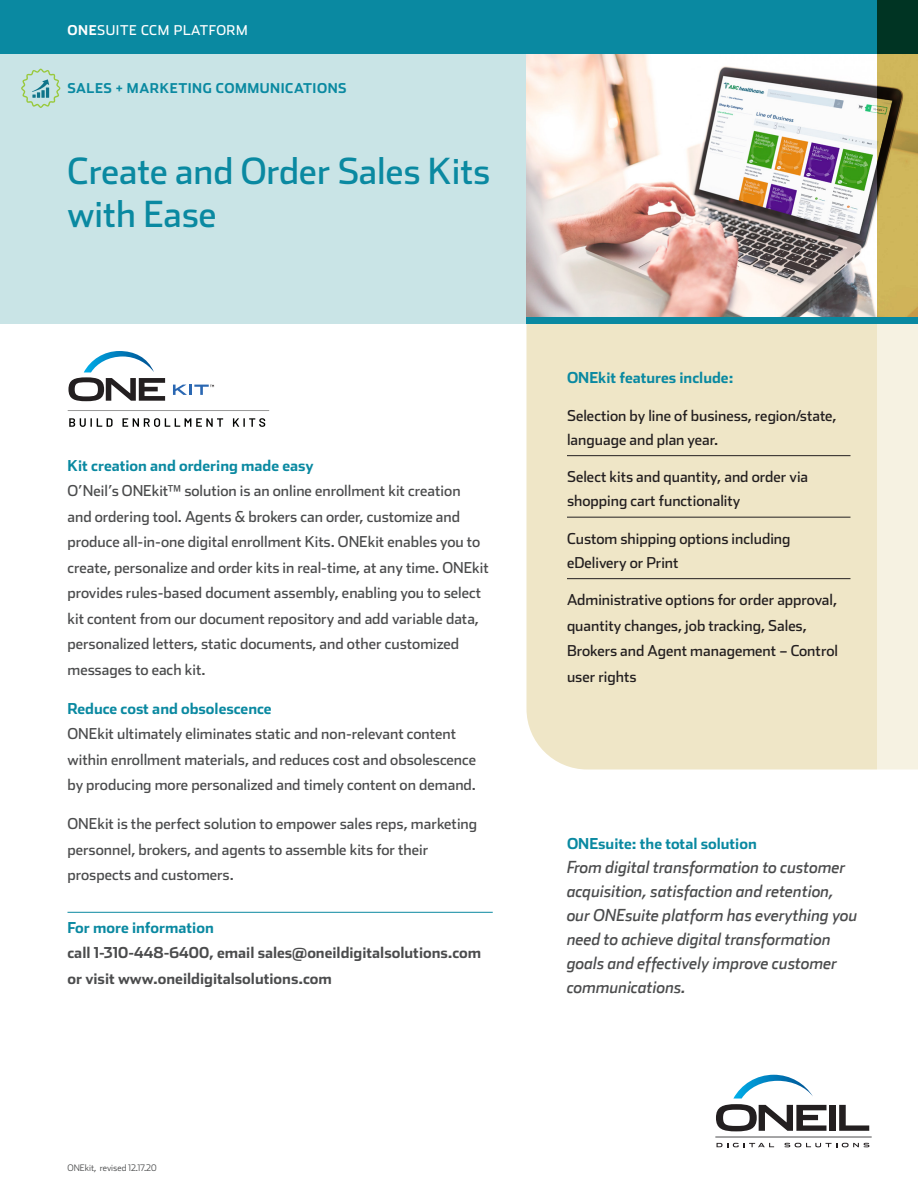
<style>
.page{position:relative;width:918px;height:1188px;background:#fff}
.page>*{position:absolute;margin:0;border:0;box-sizing:border-box;transform-origin:0 0}
.t1{font:36px "Stainless";color:#0a89a1}
.t2{font:italic 16.5px/24px "Stainless";color:#4b4c4d}
.t3{font:15px/25.5px "Stainless";color:#4b4c4d}
.t4{font:15px/24px "Stainless";color:#231f20}
.t5{font:700 15px "Stainless";color:#0a89a1}
.t6{font:700 15px/25.5px "Stainless";color:#4b4c4d}
.t7{font:700 13.5px "Stainless";letter-spacing:.04em;color:#0a89a1}
.t8{font:13.5px "Stainless";letter-spacing:.04em;color:#fff}
.t9{font:300 9px "Stainless";color:#4b4c4d}
.s1{font-weight:700}
</style>
<div class="page">
<div style="left:0;top:0;width:526px;height:324px;background:#c9e4e6"></div>
<div style="left:526px;top:324px;width:352px;height:446px;background:#efe6c7"></div>
<img style="left:526px;top:54px;width:352px;height:263px">
<hr style="left:715px;top:1137px;width:157px;height:1px;background:#4b4c4d">
<svg style="left:717px;top:1143px;width:57px;height:4px"></svg>
<svg style="left:785px;top:1143px;width:84px;height:4px"></svg>
<div style="left:829px;top:1105px;width:7px;height:26px;background:#231f20"></div>
<svg style="left:839px;top:1105px;width:30px;height:26px"></svg>
<svg style="left:716px;top:1075px;width:111px;height:56px"></svg>
<div style="left:0;top:0;width:918px;height:54px;background:#0a89a1"></div>
<hr style="left:567px;top:455px;width:283px;height:1px;background:#231f20">
<hr style="left:567px;top:517px;width:283px;height:1px;background:#231f20">
<hr style="left:567px;top:578px;width:283px;height:1px;background:#231f20">
<hr style="left:68px;top:912px;width:425px;height:1px;background:#0a89a1">
<svg style="left:878px;top:0;width:40px;height:317px;background:#9b9048"></svg>
<div style="left:878px;top:324px;width:40px;height:446px;background:#f6f2e2"></div>
<div style="left:526px;top:317px;width:392px;height:7px;background:#0a89a1"></div>
<hr style="left:68px;top:410px;width:201px;height:1px;background:#999">
<svg style="left:69px;top:418px;width:44px;height:9px"></svg>
<svg style="left:123px;top:418px;width:100px;height:9px"></svg>
<svg style="left:233px;top:418px;width:32px;height:9px"></svg>
<svg style="left:68px;top:351px;width:97px;height:50px"></svg>
<svg style="left:173px;top:385px;width:41px;height:10px"></svg>
<svg style="left:21px;top:69px;width:39px;height:39px"></svg>
<p class="t8" style="left:68px;top:22px;width:182px"><span class="s1">ONE</span>SUITE CCM PLATFORM</p>
<p class="t7" style="left:68px;top:80px;width:281px">SALES + MARKETING COMMUNICATIONS</p>
<p class="t1" style="left:68px;top:149px;width:424px">Create and Order Sales Kits</p>
<p class="t1" style="left:68px;top:193px;width:151px">with Ease</p>
<p class="t5" style="left:68px;top:456px;width:248px">Kit creation and ordering made easy</p>
<p class="t3" style="left:68px;top:478px;width:423px">O’Neil’s ONEkit™ solution is an online enrollment kit creation<br>and ordering tool. Agents &amp; brokers can order, customize and produce all-in-one digital enrollment Kits. ONEkit enables you to create, personalize and order kits in real-time, at any time. ONEkit provides rules-based document assembly, enabling you to select kit content from our document repository and add variable data, personalized letters, static documents, and other customized messages to each kit.</p>
<p class="t5" style="left:68px;top:699px;width:206px">Reduce cost and obsolescence</p>
<p class="t3" style="left:68px;top:721px;width:410px">ONEkit ultimately eliminates static and non-relevant content within enrollment materials, and reduces cost and obsolescence by producing more personalized and timely content on demand.</p>
<p class="t3" style="left:68px;top:811px;width:411px">ONEkit is the perfect solution to empower sales reps, marketing personnel, brokers, and agents to assemble kits for their prospects and customers.</p>
<p class="t5" style="left:68px;top:918px;width:148px">For more information</p>
<p class="t6" style="left:68px;top:940px;width:415px">call 1-310-448-6400, email sales@oneildigitalsolutions.com or visit www.oneildigitalsolutions.com</p>
<p class="t9" style="left:68px;top:1163px;width:91px">ONEkit, revised 12.17.20</p>
<p class="t5" style="left:567px;top:368px;width:168px">ONEkit features include:</p>
<p class="t4" style="left:567px;top:403px;width:271px">Selection by line of business, region/state, language and plan year.</p>
<p class="t4" style="left:567px;top:465px;width:243px">Select kits and quantity, and order via shopping cart functionality</p>
<p class="t4" style="left:567px;top:526px;width:225px">Custom shipping options including eDelivery or Print</p>
<p class="t4" style="left:567px;top:587px;width:273px;line-height:25.5px">Administrative options for order approval, quantity changes, job tracking, Sales, Brokers and Agent management – Control user rights</p>
<p class="t5" style="left:567px;top:834px;width:191px">ONEsuite: the total solution</p>
<p class="t2" style="left:567px;top:855px;width:292px">From digital transformation to customer acquisition, satisfaction and retention, our ONEsuite platform has everything you need to achieve digital transformation goals and effectively improve customer communications.</p>
</div>
